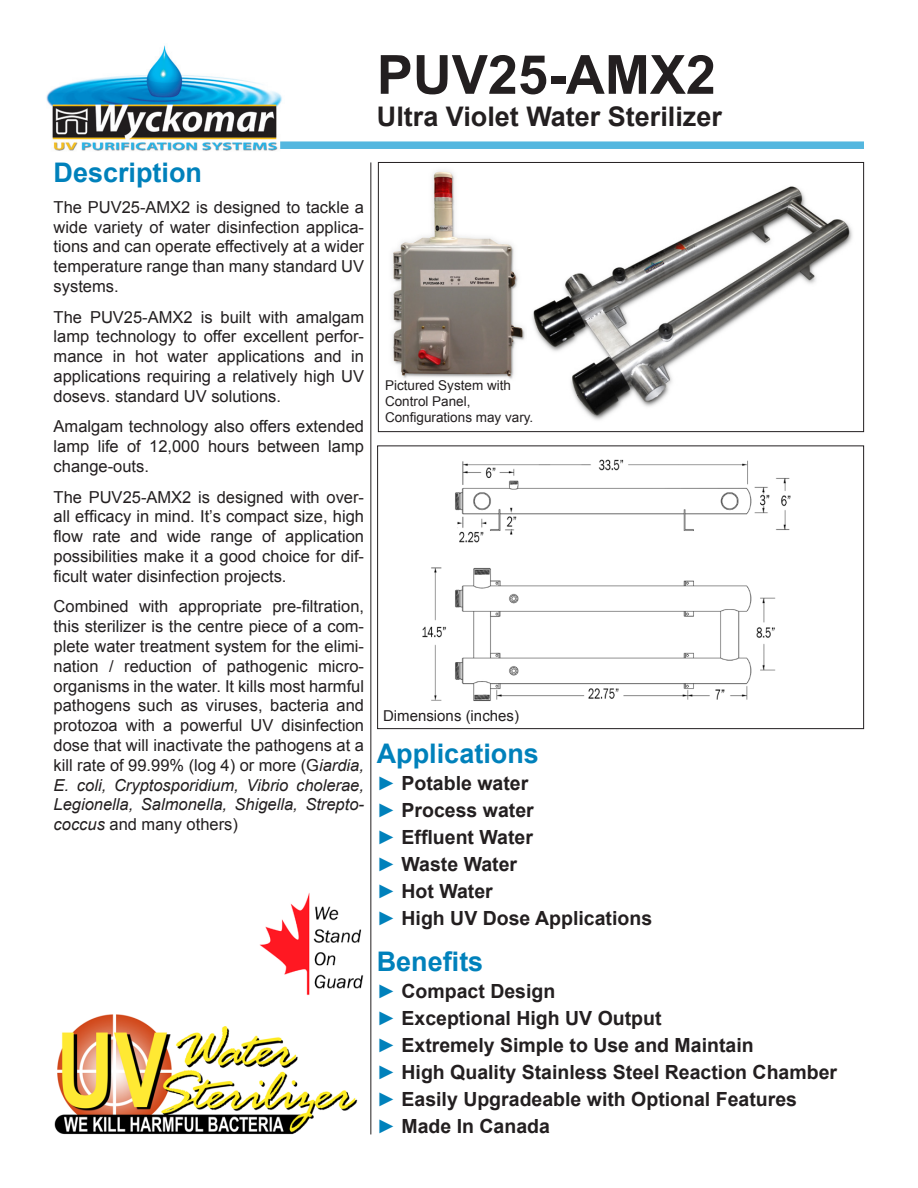
<style>
.page{position:relative;width:918px;height:1188px;background:#fff}
.page>*{position:absolute;margin:0;border:0;box-sizing:border-box;transform-origin:0 0}
.t1{font:700 54px "Arial";color:#231f20}
.t2{font:700 27px "Arial";color:#0081bb}
.t3{font:700 27px "Arial";color:#231f20}
.t4{font:700 19.5px "Arial";color:#231f20}
.t5{font:16.5px/19.8px "Arial";color:#231f20;text-align:justify}
.t6{font:15px "Arial";color:#231f20}
.t7{font:13.5px/16.2px "Arial";color:#231f20}
.s1{font-style:italic}
.s2{color:#0081bb}
</style>
<div class="page">
<img style="left:422px;top:459px;width:369px;height:242px">
<img style="left:532px;top:169px;width:333px;height:263px">
<img style="left:46px;top:45px;width:236px;height:106px">
<div style="left:280px;top:141px;width:584px;height:8px;background:#54b7df"></div>
<hr style="left:370px;top:162px;width:1px;height:972px;background:#231f20">
<img style="left:54px;top:1014px;width:304px;height:121px">
<img style="left:259px;top:893px;width:105px;height:102px">
<div style="left:378px;top:162px;width:486px;height:270px;border:1px solid #231f20"></div>
<div style="left:377px;top:446px;width:487px;height:283px;border:1px solid #231f20"></div>
<img style="left:392px;top:170px;width:133px;height:209px">
<p class="t1" style="left:377px;top:39px;width:341px">PUV25-AMX2</p>
<p class="t3" style="left:377px;top:99px;width:347px">Ultra Violet Water Sterilizer</p>
<p class="t2" style="left:54px;top:155px;width:150px">Description</p>
<p class="t5" style="left:54px;top:197px;width:312px">The PUV25-AMX2 is designed to tackle a wide variety of water disinfection applica&shy;tions and can operate effectively at a wider temperature range than many standard UV systems.</p>
<p class="t5" style="left:54px;top:307px;width:312px">The PUV25-AMX2 is built with amalgam lamp technology to offer excellent perfor&shy;mance in hot water applications and in applications requiring a relatively high UV dosevs. standard UV solutions.</p>
<p class="t5" style="left:54px;top:417px;width:312px">Amalgam technology also offers extended lamp life of 12,000 hours between lamp change-outs.</p>
<p class="t5" style="left:54px;top:487px;width:312px">The PUV25-AMX2 is designed with over&shy;all efficacy in mind. It’s compact size, high flow rate and wide range of application possibilities make it a good choice for dif&shy;ficult water disinfection projects.</p>
<p class="t5" style="left:54px;top:597px;width:312px">Combined with appropriate pre-filtration, this sterilizer is the centre piece of a com&shy;plete water treatment system for the elimi&shy;nation / reduction of pathogenic micro&shy;organisms in the water. It kills most harmful pathogens such as viruses, bacteria and protozoa with a powerful UV disinfection dose that will inactivate the pathogens at a kill rate of 99.99% (log 4) or more (G<span class="s1">iardia, E. coli, Cryptosporidium, Vibrio cholerae, Legionella, Salmonella, Shigella, Strepto&shy;coccus</span> and many others)</p>
<p class="t7" style="left:385px;top:377px;width:150px">Pictured System with<br>Control Panel,<br>Configurations may vary.</p>
<p class="t6" style="left:383px;top:706px;width:137px">Dimensions (inches)</p>
<p class="t2" style="left:377px;top:735px;width:164px">Applications</p>
<p class="t4" style="left:377px;top:770px;width:153px"><span class="s2">►</span> Potable water</p>
<p class="t4" style="left:377px;top:797px;width:158px"><span class="s2">►</span> Process water</p>
<p class="t4" style="left:377px;top:824px;width:158px"><span class="s2">►</span> Effluent Water</p>
<p class="t4" style="left:377px;top:851px;width:142px"><span class="s2">►</span> Waste Water</p>
<p class="t4" style="left:377px;top:878px;width:118px"><span class="s2">►</span> Hot Water</p>
<p class="t4" style="left:377px;top:905px;width:277px"><span class="s2">►</span> High UV Dose Applications</p>
<p class="t2" style="left:377px;top:943px;width:108px">Benefits</p>
<p class="t4" style="left:377px;top:978px;width:180px"><span class="s2">►</span> Compact Design</p>
<p class="t4" style="left:377px;top:1005px;width:286px"><span class="s2">►</span> Exceptional High UV Output</p>
<p class="t4" style="left:377px;top:1032px;width:378px"><span class="s2">►</span> Extremely Simple to Use and Maintain</p>
<p class="t4" style="left:377px;top:1059px;width:462px"><span class="s2">►</span> High Quality Stainless Steel Reaction Chamber</p>
<p class="t4" style="left:377px;top:1086px;width:422px"><span class="s2">►</span> Easily Upgradeable with Optional Features</p>
<p class="t4" style="left:377px;top:1113px;width:175px"><span class="s2">►</span> Made In Canada</p>
</div>
